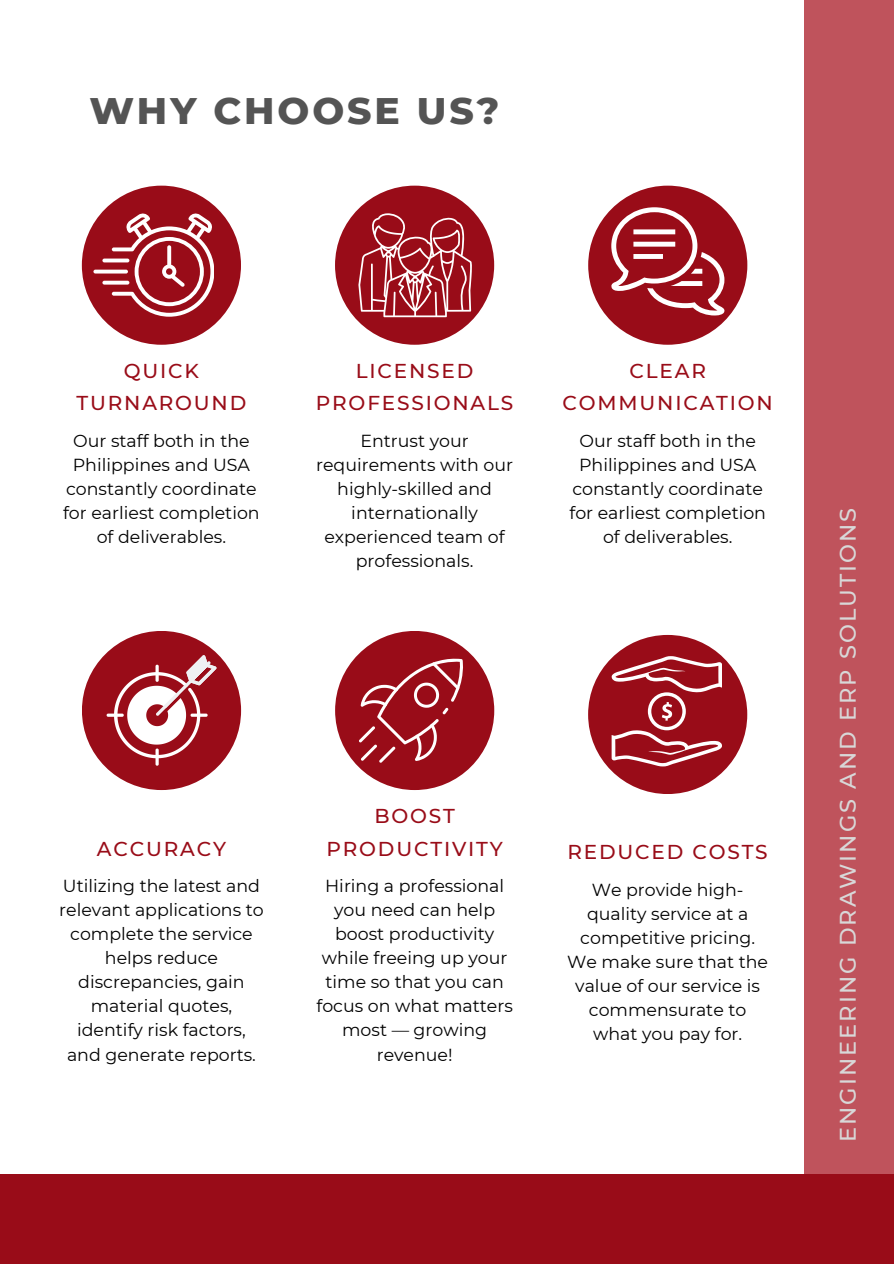
<style>
.page{position:relative;width:894px;height:1264px;background:#fff}
.page>*{position:absolute;margin:0;border:0;box-sizing:border-box;transform-origin:0 0}
.t1{font:800 37.65px "Montserrat";letter-spacing:.08em;color:#545454}
.t2{font:500 22.5px "Montserrat";letter-spacing:.09em;color:#d8d8d8}
.t3{font:500 20.1px/32.1px "Montserrat";letter-spacing:.09em;color:#990c18;text-align:center}
.t4{font:17.4px/24.2px "Montserrat";color:#000;text-align:center}
</style>
<div class="page">
<div style="left:804px;top:0;width:89px;height:1231px;background:#bf535c"></div>
<div style="left:0;top:1174px;width:893px;height:89px;background:#990c18"></div>
<div style="left:82px;top:186px;width:159px;height:159px;background:#990c18;border-radius:50%"></div>
<svg style="left:112px;top:213px;width:102px;height:104px"></svg>
<svg style="left:102px;top:258px;width:27px;height:4px"></svg>
<hr style="left:93px;top:270px;width:35px;height:3px;background:#fff;border-radius:2px">
<hr style="left:102px;top:281px;width:27px;height:3px;background:#fff;border-radius:2px">
<div style="left:335px;top:186px;width:159px;height:159px;background:#990c18;border-radius:50%"></div>
<svg style="left:358px;top:213px;width:114px;height:104px"></svg>
<div style="left:588px;top:186px;width:159px;height:159px;background:#990c18;border-radius:50%"></div>
<svg style="left:611px;top:207px;width:113px;height:108px"></svg>
<div style="left:588px;top:635px;width:159px;height:159px;background:#990c18;border-radius:50%"></div>
<svg style="left:611px;top:656px;width:110px;height:110px"></svg>
<div style="left:82px;top:631px;width:159px;height:159px;background:#990c18;border-radius:50%"></div>
<div style="left:335px;top:631px;width:159px;height:159px;background:#990c18;border-radius:50%"></div>
<svg style="left:359px;top:658px;width:104px;height:104px"></svg>
<svg style="left:107px;top:655px;width:109px;height:110px"></svg>
<h2 class="t1" style="left:89px;top:87px;width:411px">WHY CHOOSE US?</h2>
<h1 class="t3" style="left:76px;top:355px;width:171px">QUICK<br>TURNAROUND</h1>
<p class="t4" style="left:63px;top:428px;width:198px">Our staff both in the<br>Philippines and USA constantly coordinate for earliest completion of deliverables.</p>
<p class="t3" style="left:316px;top:355px;width:199px">LICENSED<br>PROFESSIONALS</p>
<p class="t4" style="left:316px;top:428px;width:198px">Entrust your requirements with our highly-skilled and internationally experienced team of professionals.</p>
<h3 class="t3" style="left:562px;top:355px;width:212px">CLEAR<br>COMMUNICATION</h3>
<h3 class="t4" style="left:569px;top:428px;width:198px">Our staff both in the<br>Philippines and USA constantly coordinate for earliest completion of deliverables.</h3>
<p class="t3" style="left:97px;top:832px;width:130px">ACCURACY</p>
<p class="t4" style="left:59px;top:873px;width:206px">Utilizing the latest and relevant applications to complete the service helps reduce discrepancies, gain material quotes, identify risk factors, and generate reports.</p>
<p class="t3" style="left:326px;top:800px;width:178px">BOOST<br>PRODUCTIVITY</p>
<p class="t4" style="left:316px;top:873px;width:198px">Hiring a professional you need can help boost productivity while freeing up your time so that you can focus on what matters most — growing revenue!</p>
<h3 class="t3" style="left:567px;top:836px;width:202px">REDUCED COSTS</h3>
<p class="t4" style="left:567px;top:877px;width:202px">We provide high&shy;quality service at a competitive pricing.<br>We make sure that the value of our service is commensurate to what you pay for.</p>
<p class="t2" style="left:833px;top:1141px;width:635px;rotate:-90deg">ENGINEERING DRAWINGS AND ERP SOLUTIONS</p>
</div>
